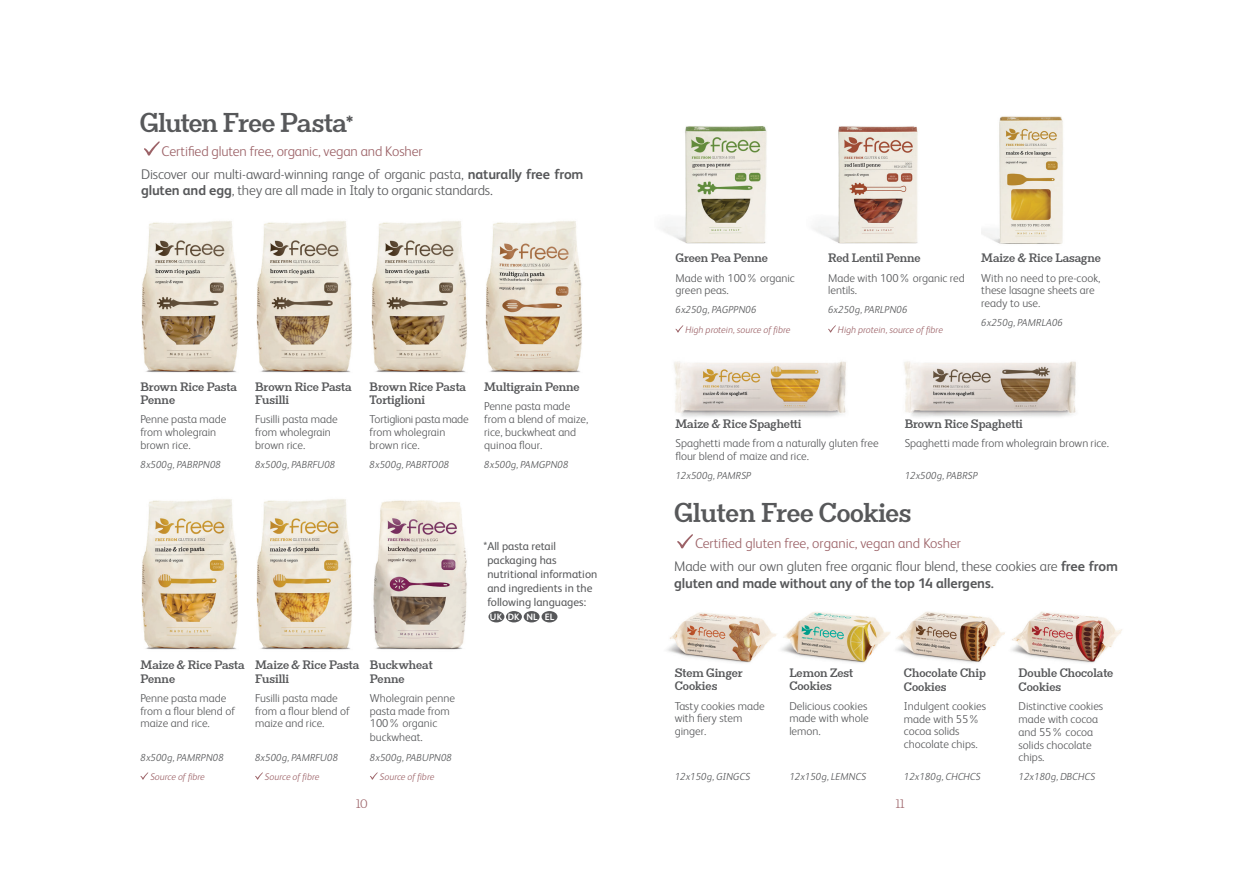
<style>
.page{position:relative;width:1259px;height:893px;background:#fff}
.page>*{position:absolute;margin:0;border:0;box-sizing:border-box;transform-origin:0 0}
.t1{font:800 25.5px "Clasica Slab";letter-spacing:-.01em;color:#57585a}
.t2{font:300 14.1px/23px "FS Albert";letter-spacing:-.01em;color:#57585a}
.t3{font:700 14.1px "FS Albert";letter-spacing:-.01em;color:#57585a}
.t4{font:300 11.55px/12.8px "FS Albert";color:#57585a}
.t5{font:800 11.55px/13.8px "Clasica Slab";color:#57585a}
.t6{font:11.55px/14px "FS Albert";color:#57585a}
.t7{font:11.55px "Clasica Slab";color:#9c6267}
.t8{font:italic 300 10.2px "FS Albert";color:#57585a}
.t9{font:italic 300 9.6px "FS Albert";color:#9c6267}
.t10{font:700 9.15px "FS Albert";letter-spacing:.01em;color:#fff}
.s1{font-size:17.85px}
.s2{color:#9c6267}
.s3{font-weight:700}
</style>
<div class="page">
<svg style="left:370px;top:772px;width:8px;height:8px"></svg>
<svg style="left:140px;top:772px;width:8px;height:8px"></svg>
<svg style="left:255px;top:772px;width:8px;height:8px"></svg>
<svg style="left:675px;top:325px;width:8px;height:8px"></svg>
<svg style="left:828px;top:325px;width:8px;height:8px"></svg>
<img style="left:662px;top:126px;width:105px;height:118px">
<img style="left:813px;top:126px;width:105px;height:118px">
<img style="left:981px;top:116px;width:82px;height:128px">
<svg style="left:144px;top:141px;width:16px;height:15px"></svg>
<img style="left:674px;top:361px;width:172px;height:56px">
<img style="left:904px;top:361px;width:172px;height:56px">
<img style="left:141px;top:221px;width:97px;height:152px">
<img style="left:141px;top:499px;width:97px;height:151px">
<img style="left:256px;top:221px;width:96px;height:152px">
<img style="left:256px;top:499px;width:96px;height:151px">
<img style="left:371px;top:221px;width:96px;height:152px">
<img style="left:373px;top:500px;width:94px;height:150px">
<img style="left:485px;top:221px;width:97px;height:152px">
<img style="left:667px;top:612px;width:109px;height:51px">
<img style="left:781px;top:612px;width:110px;height:51px">
<img style="left:896px;top:611px;width:109px;height:52px">
<img style="left:1011px;top:611px;width:111px;height:52px">
<svg style="left:677px;top:534px;width:16px;height:15px"></svg>
<div style="left:488px;top:611px;width:16px;height:11px;background:#57585a;border-radius:50%"></div>
<div style="left:506px;top:611px;width:16px;height:11px;background:#57585a;border-radius:50%"></div>
<div style="left:524px;top:611px;width:15px;height:11px;background:#57585a;border-radius:50%"></div>
<div style="left:541px;top:611px;width:16px;height:11px;background:#57585a;border-radius:50%"></div>
<h1 class="t1" style="left:140px;top:112px;width:215px">Gluten Free Pasta<span class="s1">*</span></h1>
<p class="t2" style="left:141px;top:141px;width:444px;text-indent:21px"><span class="s2">Certified gluten free, organic, vegan and Kosher<br></span>Discover our multi-award-winning range of organic pasta, <span class="s3">naturally free from</span></p>
<p class="t2" style="left:141px;top:180px;width:353px"><span class="s3">gluten and egg</span>, they are all made in Italy to organic standards.</p>
<p class="t5" style="left:140px;top:382px;width:98px;line-height:12.8px">Brown Rice Pasta<br>Penne</p>
<p class="t4" style="left:140px;top:414px;width:88px">Penne pasta made from wholegrain brown rice.</p>
<p class="t8" style="left:140px;top:460px;width:82px">8x500g, PABRPN08</p>
<p class="t5" style="left:255px;top:382px;width:98px;line-height:12.8px">Brown Rice Pasta<br>Fusilli</p>
<p class="t4" style="left:255px;top:414px;width:84px">Fusilli pasta made from wholegrain brown rice.</p>
<p class="t8" style="left:255px;top:460px;width:82px">8x500g, PABRFU08</p>
<p class="t5" style="left:369px;top:382px;width:98px;line-height:12.8px">Brown Rice Pasta<br>Tortiglioni</p>
<p class="t4" style="left:369px;top:414px;width:100px">Tortiglioni pasta made from wholegrain brown rice.</p>
<p class="t8" style="left:369px;top:460px;width:81px">8x500g, PABRTO08</p>
<p class="t5" style="left:484px;top:381px;width:97px">Multigrain Penne</p>
<p class="t4" style="left:484px;top:401px;width:105px">Penne pasta made from a blend of maize, rice, buckwheat and quinoa flour.</p>
<p class="t8" style="left:484px;top:460px;width:86px">8x500g, PAMGPN08</p>
<p class="t5" style="left:140px;top:659px;width:106px">Maize &amp; Rice Pasta<br>Penne</p>
<p class="t4" style="left:140px;top:693px;width:96px">Penne pasta made from a flour blend of maize and rice.</p>
<p class="t8" style="left:140px;top:753px;width:85px">8x500g, PAMRPN08</p>
<p class="t9" style="left:150px;top:773px;width:56px">Source of fibre</p>
<p class="t5" style="left:255px;top:659px;width:106px">Maize &amp; Rice Pasta<br>Fusilli</p>
<p class="t4" style="left:255px;top:693px;width:96px">Fusilli pasta made from a flour blend of maize and rice.</p>
<p class="t8" style="left:255px;top:753px;width:85px">8x500g, PAMRFU08</p>
<p class="t9" style="left:265px;top:773px;width:56px">Source of fibre</p>
<p class="t5" style="left:370px;top:659px;width:64px">Buckwheat<br>Penne</p>
<p class="t4" style="left:370px;top:693px;width:87px">Wholegrain penne pasta made from<br>100% organic</p>
<p class="t4" style="left:370px;top:732px;width:54px">buckwheat.</p>
<p class="t8" style="left:370px;top:753px;width:84px">8x500g, PABUPN08</p>
<p class="t9" style="left:380px;top:773px;width:56px">Source of fibre</p>
<p class="t6" style="left:487px;top:540px;width:111px;text-indent:-4px">*All pasta retail packaging has nutritional information and ingredients in the following languages:</p>
<p class="t10" style="left:490px;top:613px;width:66px">UK DK NL EL</p>
<p class="t5" style="left:675px;top:252px;width:94px">Green Pea Penne</p>
<p class="t4" style="left:675px;top:272px;width:121px">Made with 100% organic green peas.</p>
<p class="t8" style="left:675px;top:306px;width:83px">6x250g, PAGPPN06</p>
<p class="t9" style="left:685px;top:326px;width:106px">High protein, source of fibre</p>
<p class="t5" style="left:828px;top:252px;width:94px">Red Lentil Penne</p>
<p class="t4" style="left:828px;top:272px;width:138px">Made with 100% organic red lentils.</p>
<p class="t8" style="left:828px;top:306px;width:81px">6x250g, PARLPN06</p>
<p class="t9" style="left:838px;top:326px;width:106px">High protein, source of fibre</p>
<p class="t5" style="left:981px;top:252px;width:121px">Maize &amp; Rice Lasagne</p>
<p class="t4" style="left:981px;top:272px;width:121px">With no need to pre-cook, these lasagne sheets are ready to use.</p>
<p class="t8" style="left:981px;top:319px;width:83px">6x250g, PAMRLA06</p>
<p class="t5" style="left:675px;top:418px;width:128px">Maize &amp; Rice Spaghetti</p>
<p class="t5" style="left:904px;top:418px;width:120px">Brown Rice Spaghetti</p>
<p class="t4" style="left:675px;top:438px;width:205px">Spaghetti made from a naturally gluten free flour blend of maize and rice.</p>
<p class="t8" style="left:675px;top:472px;width:77px">12x500g, PAMRSP</p>
<p class="t4" style="left:904px;top:438px;width:206px">Spaghetti made from wholegrain brown rice.</p>
<p class="t8" style="left:904px;top:472px;width:75px">12x500g, PABRSP</p>
<h1 class="t1" style="left:674px;top:502px;width:239px">Gluten Free Cookies</h1>
<p class="t2" style="left:674px;top:534px;width:445px;text-indent:21px"><span class="s2">Certified gluten free, organic, vegan and Kosher<br></span>Made with our own gluten free organic flour blend, these cookies are <span class="s3">free from</span></p>
<p class="t3" style="left:674px;top:578px;width:321px">gluten and made without any of the top 14 allergens.</p>
<p class="t5" style="left:674px;top:667px;width:70px">Stem Ginger<br>Cookies</p>
<p class="t4" style="left:674px;top:700px;width:91px">Tasty cookies made with fiery stem ginger.</p>
<p class="t8" style="left:674px;top:772px;width:77px">12x150g, GINGCS</p>
<p class="t5" style="left:789px;top:667px;width:65px">Lemon Zest<br>Cookies</p>
<p class="t4" style="left:789px;top:700px;width:81px">Delicious cookies made with whole lemon.</p>
<p class="t8" style="left:789px;top:772px;width:79px">12x150g, LEMNCS</p>
<p class="t5" style="left:904px;top:667px;width:83px">Chocolate Chip<br>Cookies</p>
<p class="t4" style="left:904px;top:701px;width:84px">Indulgent cookies made with 55% cocoa solids chocolate chips.</p>
<p class="t8" style="left:904px;top:773px;width:78px">12x180g, CHCHCS</p>
<p class="t5" style="left:1018px;top:667px;width:96px">Double Chocolate<br>Cookies</p>
<p class="t4" style="left:1018px;top:701px;width:86px">Distinctive cookies made with cocoa and 55% cocoa solids chocolate chips.</p>
<p class="t8" style="left:1018px;top:773px;width:78px">12x180g, DBCHCS</p>
<p class="t7" style="left:356px;top:796px;width:13px">10</p>
<p class="t7" style="left:896px;top:796px;width:10px">11</p>
</div>
